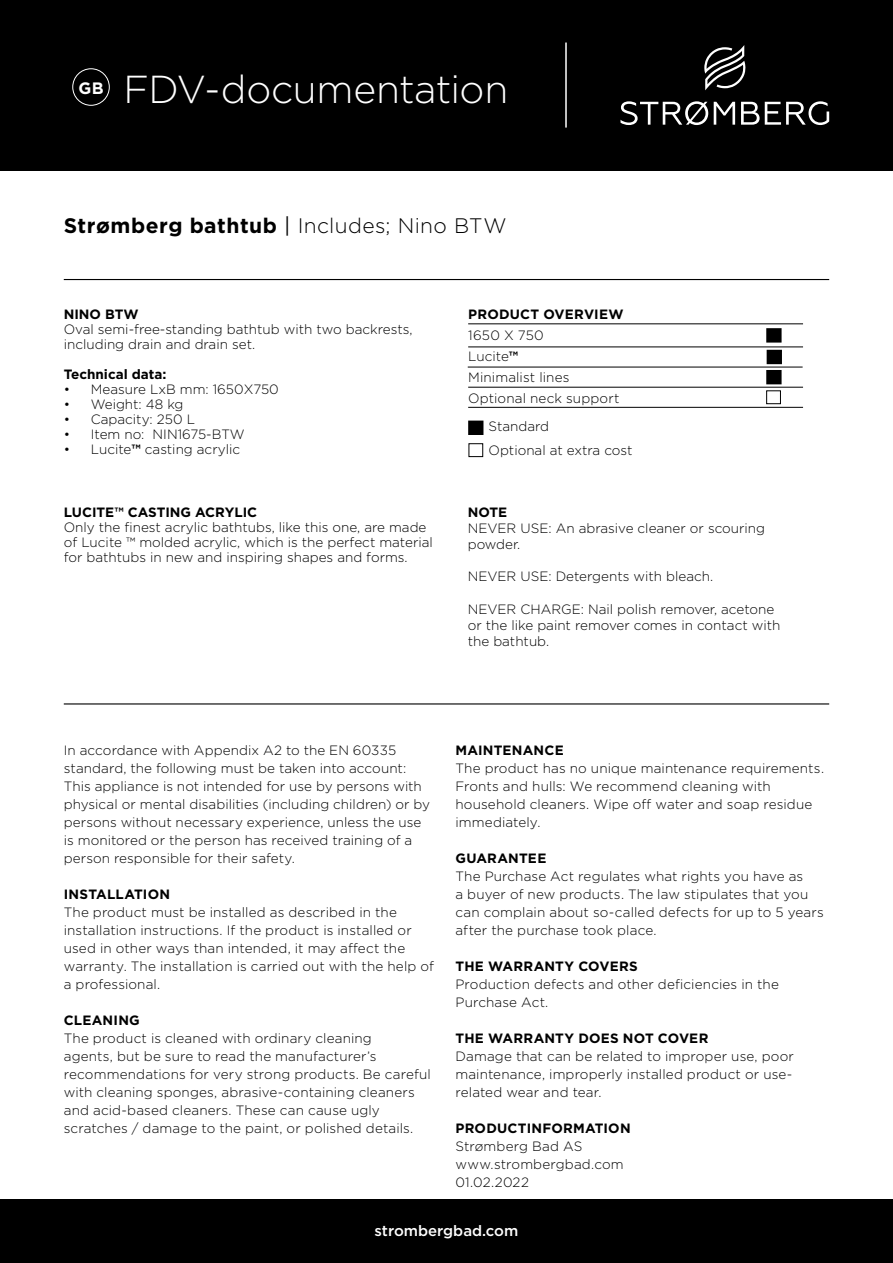
<style>
.page{position:relative;width:893px;height:1263px;background:#fff}
.page>*{position:absolute;margin:0;border:0;box-sizing:border-box;transform-origin:0 0}
.t1{font:300 39px "Gotham";letter-spacing:-.015em;color:#fff}
.t2{font:700 21px "Gotham";letter-spacing:.025em;color:#000}
.t3{font:700 16.5px "Gotham";color:#fff}
.t4{font:500 15px "Gotham";color:#fff}
.t5{font:300 13.5px/18px "Gotham";letter-spacing:.005em;color:#000}
.t6{font:700 13.5px "Gotham";letter-spacing:.01em;color:#000}
.s1{font-weight:400}
.s2{font-weight:300}
.s3{font-weight:700}
</style>
<div class="page">
<div style="left:0;top:1199px;width:893px;height:64px;background:#000"></div>
<hr style="left:64px;top:279px;width:765px;height:1px;background:#000">
<hr style="left:64px;top:703px;width:765px;height:1px;background:#000">
<div style="left:0;top:0;width:893px;height:170px;background:#000"></div>
<svg style="left:620px;top:101px;width:88px;height:24px"></svg>
<svg style="left:714px;top:102px;width:21px;height:23px"></svg>
<svg style="left:741px;top:101px;width:88px;height:24px"></svg>
<svg style="left:704px;top:45px;width:42px;height:45px"></svg>
<hr style="left:565px;top:43px;width:2px;height:85px;background:#fff">
<div style="left:72px;top:68px;width:38px;height:38px;border:1px solid #fff;border-radius:50%"></div>
<hr style="left:468px;top:323px;width:335px;height:1px;background:#000">
<hr style="left:468px;top:347px;width:335px;height:1px;background:#000">
<hr style="left:468px;top:367px;width:335px;height:1px;background:#000">
<hr style="left:468px;top:387px;width:335px;height:1px;background:#000">
<hr style="left:468px;top:407px;width:335px;height:1px;background:#000">
<div style="left:767px;top:329px;width:14px;height:13px;background:#000"></div>
<div style="left:766px;top:328px;width:16px;height:15px;border:2px solid #000"></div>
<div style="left:767px;top:350px;width:14px;height:13px;background:#000"></div>
<div style="left:767px;top:350px;width:15px;height:14px;border:2px solid #000"></div>
<div style="left:766px;top:390px;width:15px;height:14px;border:1px solid #000"></div>
<div style="left:469px;top:421px;width:14px;height:13px;background:#000"></div>
<div style="left:468px;top:421px;width:15px;height:14px;border:2px solid #000"></div>
<div style="left:469px;top:443px;width:14px;height:14px;border:1px solid #000"></div>
<div style="left:767px;top:371px;width:14px;height:13px;background:#000"></div>
<div style="left:766px;top:370px;width:16px;height:14px;border:2px solid #000"></div>
<p class="t3" style="left:78px;top:77px;width:27px">GB</p>
<h1 class="t1" style="left:123px;top:64px;width:386px">FDV-documentation</h1>
<h2 class="t2" style="left:64px;top:212px;width:444px">Strømberg bathtub <span class="s1">|</span> <span class="s2">Includes; Nino BTW</span></h2>
<p class="t6" style="left:64px;top:305px;width:76px">NINO BTW</p>
<p class="t5" style="left:64px;top:321px;width:350px;line-height:15px">Oval semi-free-standing bathtub with two backrests, including drain and drain set.</p>
<p class="t6" style="left:64px;top:365px;width:104px">Technical data:</p>
<p class="t5" style="left:64px;top:380px;width:216px">• Measure LxB mm: 1650X750</p>
<p class="t5" style="left:64px;top:395px;width:121px">• Weight: 48 kg</p>
<p class="t5" style="left:64px;top:410px;width:133px">• Capacity: 250 L</p>
<p class="t5" style="left:64px;top:425px;width:183px">• Item no: NIN1675-BTW</p>
<p class="t5" style="left:64px;top:440px;width:178px">• Lucite<span class="s3">™</span> casting acrylic</p>
<p class="t6" style="left:64px;top:503px;width:195px">LUCITE™ CASTING ACRYLIC</p>
<p class="t5" style="left:64px;top:519px;width:371px;line-height:15px">Only the finest acrylic bathtubs, like this one, are made of Lucite ™ molded acrylic, which is the perfect material for bathtubs in new and inspiring shapes and forms.</p>
<p class="t6" style="left:468px;top:305px;width:157px">PRODUCT OVERVIEW</p>
<p class="t5" style="left:468px;top:324px;width:153px;line-height:21px">1650 X 750<br>Lucite<span class="s3">™<br></span>Minimalist lines<br>Optional neck support</p>
<p class="t5" style="left:489px;top:414px;width:145px;line-height:24px">Standard<br>Optional at extra cost</p>
<p class="t6" style="left:468px;top:503px;width:41px">NOTE</p>
<p class="t5" style="left:468px;top:519px;width:299px;line-height:16.2px">NEVER USE: An abrasive cleaner or scouring powder.</p>
<p class="t5" style="left:468px;top:567px;width:247px">NEVER USE: Detergents with bleach.</p>
<p class="t5" style="left:468px;top:600px;width:314px;line-height:16.2px">NEVER CHARGE: Nail polish remover, acetone or the like paint remover comes in contact with the bathtub.</p>
<p class="t5" style="left:64px;top:741px;width:368px">In accordance with Appendix A2 to the EN 60335 standard, the following must be taken into account:<br>This appliance is not intended for use by persons with physical or mental disabilities (including children) or by persons without necessary experience, unless the use is monitored or the person has received training of a person responsible for their safety.</p>
<p class="t6" style="left:64px;top:885px;width:108px">INSTALLATION</p>
<p class="t5" style="left:64px;top:903px;width:372px">The product must be installed as described in the installation instructions. If the product is installed or used in other ways than intended, it may affect the warranty. The installation is carried out with the help of a professional.</p>
<p class="t6" style="left:64px;top:1011px;width:78px">CLEANING</p>
<p class="t5" style="left:64px;top:1029px;width:369px">The product is cleaned with ordinary cleaning<br>agents, but be sure to read the manufacturer’s recommendations for very strong products. Be careful with cleaning sponges, abrasive-containing cleaners and acid-based cleaners. These can cause ugly scratches / damage to the paint, or polished details.</p>
<p class="t6" style="left:455px;top:741px;width:110px">MAINTENANCE</p>
<p class="t5" style="left:455px;top:759px;width:370px">The product has no unique maintenance requirements.<br>Fronts and hulls: We recommend cleaning with household cleaners. Wipe off water and soap residue immediately.</p>
<p class="t6" style="left:455px;top:849px;width:92px">GUARANTEE</p>
<p class="t5" style="left:455px;top:867px;width:370px">The Purchase Act regulates what rights you have as<br>a buyer of new products. The law stipulates that you can complain about so-called defects for up to 5 years after the purchase took place.</p>
<p class="t6" style="left:455px;top:957px;width:184px">THE WARRANTY COVERS</p>
<p class="t5" style="left:455px;top:975px;width:325px">Production defects and other deficiencies in the<br>Purchase Act.</p>
<p class="t6" style="left:455px;top:1029px;width:254px">THE WARRANTY DOES NOT COVER</p>
<p class="t5" style="left:455px;top:1047px;width:340px;text-align:justify">Damage that can be related to improper use, poor maintenance, improperly installed product or use&shy;related wear and tear.</p>
<p class="t6" style="left:455px;top:1119px;width:177px">PRODUCTINFORMATION</p>
<p class="t5" style="left:455px;top:1137px;width:170px">Strømberg Bad AS www.strombergbad.com<br>01.02.2022</p>
<p class="t4" style="left:375px;top:1221px;width:145px">strombergbad.com</p>
</div>
